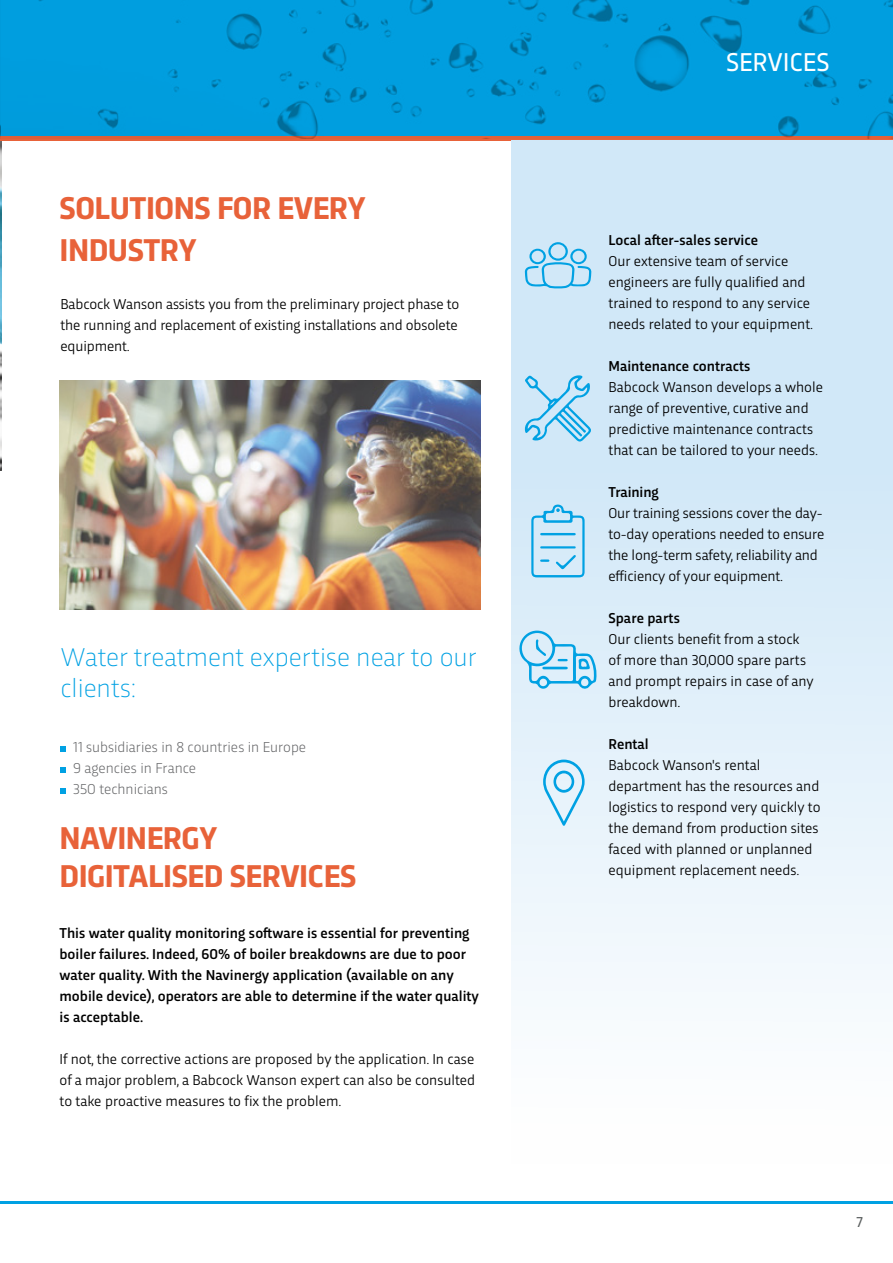
<style>
.page{position:relative;width:893px;height:1263px;background:#fff}
.page>*{position:absolute;margin:0;border:0;box-sizing:border-box;transform-origin:0 0}
.t1{font:700 33px/37.5px "Trasandina";letter-spacing:-.015em;color:#e86239}
.t2{font:200 27px/31.5px "Trasandina";color:#00a1e3}
.t3{font:27px "Trasandina";color:#fff}
.t4{font:15px/21px "Trasandina";color:#000}
.t5{font:500 15px/21px "Trasandina";color:#000}
.t6{font:300 15px/21px "Trasandina";color:#616264}
.t7{font:15px "Trasandina";color:#595d5d}
</style>
<div class="page">
<hr style="left:0;top:1201px;width:893px;height:3px;background:#00a1e3">
<hr style="left:0;top:136px;width:893px;height:4px;background:#e86239">
<div style="left:0;top:0;width:893px;height:138px;background:#00a1e3"></div>
<hr style="left:0;top:141px;width:1px;height:1024px;background:#d1e8f8">
<img style="left:0;top:141px;width:2px;height:330px">
<div style="left:511px;top:140px;width:382px;height:1024px;background:linear-gradient(to bottom,#c7e3f6,#fbfdfe)"></div>
<svg style="left:61px;top:747px;width:5px;height:5px"></svg>
<svg style="left:61px;top:768px;width:5px;height:5px"></svg>
<svg style="left:61px;top:789px;width:5px;height:5px"></svg>
<svg style="left:524px;top:375px;width:68px;height:67px;background:#a3d8f3"></svg>
<svg style="left:525px;top:242px;width:66px;height:47px;background:#a3d8f3"></svg>
<svg style="left:531px;top:504px;width:54px;height:73px;background:#a7daf3"></svg>
<svg style="left:518px;top:631px;width:79px;height:59px;background:#acddf4"></svg>
<img style="left:60px;top:380px;width:420px;height:230px">
<svg style="left:543px;top:759px;width:42px;height:67px;background:#b8e2f6"></svg>
<h1 class="t1" style="left:60px;top:185px;width:308px;line-height:42px">SOLUTIONS FOR EVERY<br>INDUSTRY</h1>
<p class="t4" style="left:61px;top:292px;width:400px;text-align:justify">Babcock Wanson assists you from the preliminary project phase to the running and replacement of existing installations and obsolete equipment.</p>
<h2 class="t2" style="left:61px;top:639px;width:418px">Water treatment expertise near to our clients:</h2>
<p class="t6" style="left:73px;top:735px;width:234px">11 subsidiaries in 8 countries in Europe<br>9 agencies in France<br>350 technicians</p>
<h1 class="t1" style="left:60px;top:817px;width:298px">NAVINERGY<br>DIGITALISED SERVICES</h1>
<p class="t5" style="left:60px;top:921px;width:421px">This water quality monitoring software is essential for preventing boiler failures. Indeed, 60% of boiler breakdowns are due to poor water quality. With the Navinergy application (available on any mobile device), operators are able to determine if the water quality is acceptable.</p>
<p class="t4" style="left:60px;top:1047px;width:417px;text-align:justify">If not, the corrective actions are proposed by the application. In case of a major problem, a Babcock Wanson expert can also be consulted to take proactive measures to fix the problem.</p>
<h2 class="t3" style="left:726px;top:41px;width:105px">SERVICES</h2>
<p class="t5" style="left:608px;top:229px;width:151px">Local after-sales service</p>
<p class="t4" style="left:608px;top:250px;width:206px">Our extensive team of service engineers are fully qualified and trained to respond to any service needs related to your equipment.</p>
<p class="t5" style="left:608px;top:355px;width:143px">Maintenance contracts</p>
<p class="t4" style="left:608px;top:376px;width:216px">Babcock Wanson develops a whole range of preventive, curative and predictive maintenance contracts that can be tailored to your needs.</p>
<p class="t5" style="left:608px;top:481px;width:52px">Training</p>
<p class="t4" style="left:608px;top:502px;width:217px">Our training sessions cover the day&shy;to-day operations needed to ensure the long-term safety, reliability and efficiency of your equipment.</p>
<p class="t5" style="left:608px;top:607px;width:73px">Spare parts</p>
<p class="t4" style="left:608px;top:628px;width:207px">Our clients benefit from a stock of more than 30,000 spare parts and prompt repairs in case of any breakdown.</p>
<p class="t5" style="left:608px;top:733px;width:42px">Rental</p>
<p class="t4" style="left:608px;top:754px;width:213px">Babcock Wanson's rental department has the resources and logistics to respond very quickly to the demand from production sites faced with planned or unplanned equipment replacement needs.</p>
<p class="t7" style="left:856px;top:1210px;width:8px">7</p>
</div>
